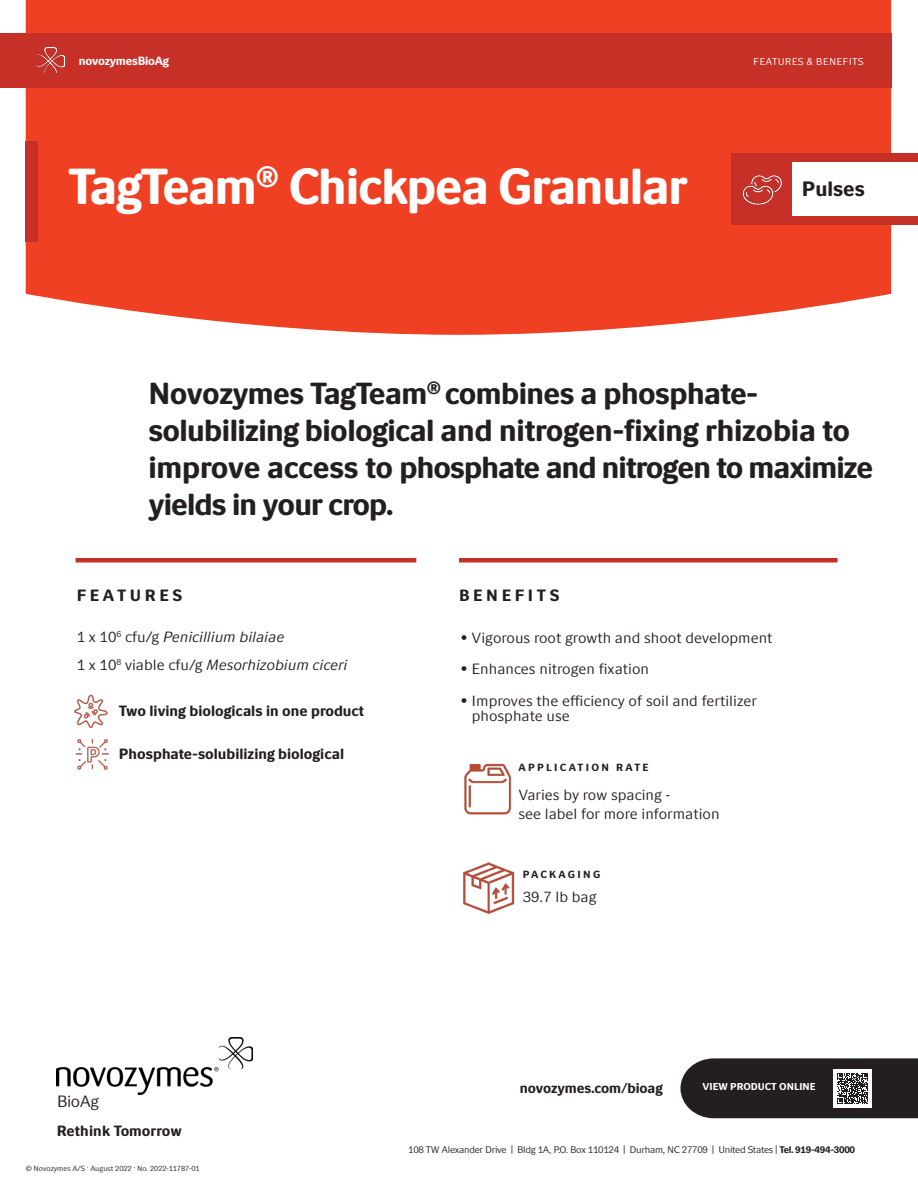
<style>
.page{position:relative;width:918px;height:1188px;background:#fff}
.page>*{position:absolute;margin:0;border:0;box-sizing:border-box;transform-origin:0 0}
.t1{font:700 51px "Novozymes";letter-spacing:-.025em;color:#fff}
.t2{font:700 30.75px/36.9px "Novozymes";letter-spacing:-.02em;color:#231f20}
.t3{font:700 21px "Novozymes";color:#231f20}
.t4{font:700 16.5px "Novozymes";letter-spacing:.22em;color:#231f20}
.t5{font:16.5px "Novozymes";letter-spacing:-.03em;color:#231f20}
.t6{font:15px/15.6px "Novozymes";color:#231f20}
.t7{font:700 15px "Novozymes";color:#231f20}
.t8{font:italic 15px/28.5px "Novozymes";color:#231f20}
.t9{font:700 14.25px "Novozymes";letter-spacing:-.01em;color:#231f20}
.t10{font:700 12px "Novozymes";letter-spacing:-.02em;color:#fff}
.t11{font:700 10.5px "Novozymes";letter-spacing:.22em;color:#231f20}
.t12{font:700 10.2px "Novozymes";color:#fff}
.t13{font:10.2px "Novozymes";letter-spacing:.02em;color:#fff}
.t14{font:9.75px "Novozymes";letter-spacing:-.03em;color:#231f20}
.t15{font:7.5px "Novozymes";letter-spacing:-.01em;color:#231f20}
.s1{font-style:normal}
.s2{font-weight:700}
</style>
<div class="page">
<img style="left:57px;top:1037px;width:195px;height:58px">
<hr style="left:459px;top:558px;width:379px;height:4px;background:#c73027">
<hr style="left:76px;top:558px;width:340px;height:4px;background:#c73027">
<div style="left:26px;top:0;width:865px;height:335px;background:#ef4023"></div>
<div style="left:0;top:33px;width:891px;height:54px;background:#c73027"></div>
<img style="left:37px;top:47px;width:27px;height:26px">
<div style="left:26px;top:142px;width:12px;height:100px;background:#c73027"></div>
<svg style="left:680px;top:1058px;width:238px;height:60px;background:#393536"></svg>
<img style="left:464px;top:763px;width:48px;height:52px">
<img style="left:463px;top:862px;width:52px;height:52px">
<div style="left:731px;top:153px;width:187px;height:72px;background:#c73027"></div>
<div style="left:792px;top:162px;width:126px;height:53px;background:#fff"></div>
<img style="left:742px;top:175px;width:51px;height:41px">
<img style="left:74px;top:694px;width:34px;height:30px">
<img style="left:75px;top:724px;width:34px;height:46px">
<p class="t10" style="left:79px;top:54px;width:92px">novozymesBioAg</p>
<h1 class="t1" style="left:68px;top:157px;width:621px">TagTeam<sup>®</sup> Chickpea Granular</h1>
<p class="t13" style="left:753px;top:56px;width:112px">FEATURES &amp; BENEFITS</p>
<h3 class="t3" style="left:802px;top:177px;width:64px">Pulses</h3>
<h2 class="t2" style="left:148px;top:375px;width:726px">Novozymes TagTeam<sup>®</sup> combines a phosphate&shy;solubilizing biological and nitrogen-fixing rhizobia to improve access to phosphate and nitrogen to maximize yields in your crop.</h2>
<p class="t4" style="left:77px;top:586px;width:107px">FEATURES</p>
<p class="t8" style="left:77px;top:622px;width:273px"><span class="s1">1 x 10</span><sup>6</sup> <span class="s1">cfu/g</span> Penicillium bilaiae<br><span class="s1">1 x 10</span><sup>8</sup> <span class="s1">viable cfu/g</span> Mesorhizobium ciceri</p>
<p class="t7" style="left:119px;top:702px;width:247px">Two living biologicals in one product</p>
<p class="t7" style="left:119px;top:746px;width:227px">Phosphate-solubilizing biological</p>
<p class="t4" style="left:459px;top:586px;width:102px">BENEFITS</p>
<p class="t6" style="left:460px;top:630px;width:314px">• Vigorous root growth and shoot development</p>
<p class="t6" style="left:460px;top:661px;width:190px">• Enhances nitrogen fixation</p>
<p class="t6" style="left:472px;top:692px;width:287px;text-indent:-11px">• Improves the efficiency of soil and fertilizer phosphate use</p>
<p class="t11" style="left:519px;top:762px;width:132px">APPLICATION RATE</p>
<p class="t6" style="left:519px;top:784px;width:202px;line-height:19.5px">Varies by row spacing -<br>see label for more information</p>
<p class="t11" style="left:523px;top:869px;width:79px">PACKAGING</p>
<p class="t6" style="left:523px;top:888px;width:75px">39.7 lb bag</p>
<p class="t5" style="left:57px;top:1091px;width:44px">BioAg</p>
<p class="t7" style="left:57px;top:1122px;width:127px">Rethink Tomorrow</p>
<p class="t15" style="left:26px;top:1164px;width:175px">© Novozymes A/S . August 2022 . No. 2022-11787-01</p>
<p class="t9" style="left:520px;top:1080px;width:144px">novozymes.com/bioag</p>
<p class="t12" style="left:703px;top:1081px;width:115px">VIEW PRODUCT ONLINE</p>
<p class="t14" style="left:408px;top:1144px;width:448px">108 TW Alexander Drive | Bldg 1A, P.O. Box 110124 | Durham, NC 27709 | United States | <span class="s2">Tel. 919-494-3000</span></p>
</div>
